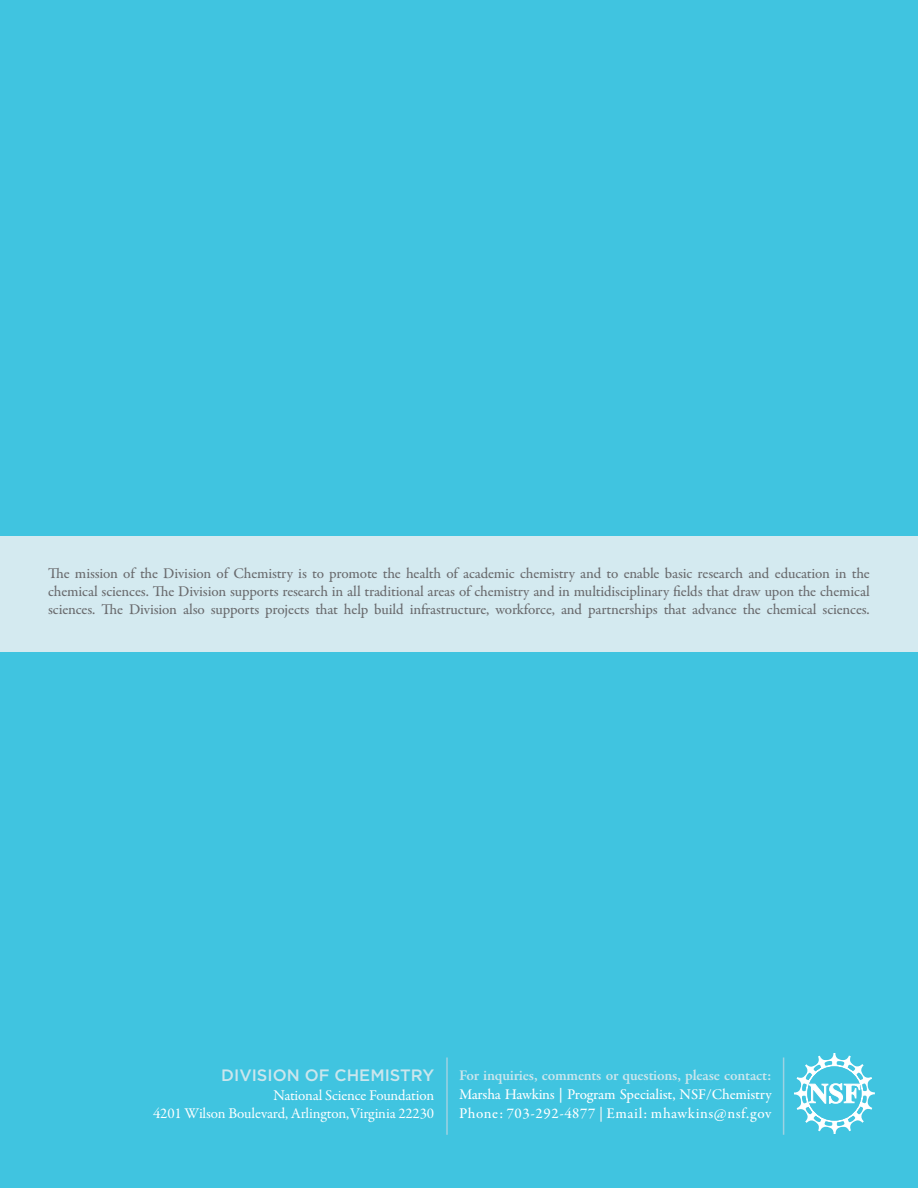
<style>
.page{position:relative;width:918px;height:1188px;background:#40c4e0}
.page>*{position:absolute;margin:0;border:0;box-sizing:border-box;transform-origin:0 0}
.Article_Subheading{font:500 16.5px "Gotham";color:#cbe6ed}
.Article_Subheading-2{font:500 15px/18px "Garamond Premr Pro";letter-spacing:-.01em;color:#696a6d;text-align:justify}
.Article_Subheading-3{font:15px/18px "Garamond Premr Pro";letter-spacing:-.01em;color:#fff;text-align:right}
.Article_Subheading-4{font:600 15px "Garamond Premr Pro";letter-spacing:-.015em;color:#cbe6ed}
.Article_Subheading-5{font:500 15px "Garamond Premr Pro";color:#fff}
.Article_Subheading-6{font:500 15px "Garamond Premr Pro";letter-spacing:.04em;color:#fff}
.s1{font-weight:600}
.s2{font-weight:600;color:#f6f6f6}
</style>
<div class="page">
<hr style="left:446px;top:1058px;width:2px;height:77px;background:#9dd2e2">
<hr style="left:783px;top:1058px;width:1px;height:77px;background:#9dd2e2">
<svg style="left:794px;top:1053px;width:81px;height:81px"></svg>
<div style="left:0;top:536px;width:918px;height:116px;background:#d4eaf0"></div>
<p class="Article_Subheading-2" style="left:48px;top:564px;width:823px">The mission of the Division of Chemistry is to promote the health of academic chemistry and to enable basic research and education in the chemical sciences. The Division supports research in all traditional areas of chemistry and in multidisciplinary fields that draw upon the chemical sciences. The Division also supports projects that help build infrastructure, workforce, and partnerships that advance the chemical sciences.</p>
<p class="Article_Subheading" style="left:221px;top:1064px;width:214px">DIVISION OF CHEMISTRY</p>
<p class="Article_Subheading-3" style="left:153px;top:1086px;width:283px">National Science Foundation<br>4201 Wilson Boulevard, Arlington, Virginia 22230</p>
<p class="Article_Subheading-4" style="left:459px;top:1066px;width:314px">For inquiries, comments or questions, please contact:</p>
<p class="Article_Subheading-5" style="left:459px;top:1086px;width:314px">Marsha Hawkins <span class="s1">|</span> Program Specialist, NSF/Chemistry</p>
<p class="Article_Subheading-6" style="left:459px;top:1105px;width:314px">Phone: 703-292-4877 <span class="s2">|</span> Email: mhawkins@nsf.gov</p>
</div>
